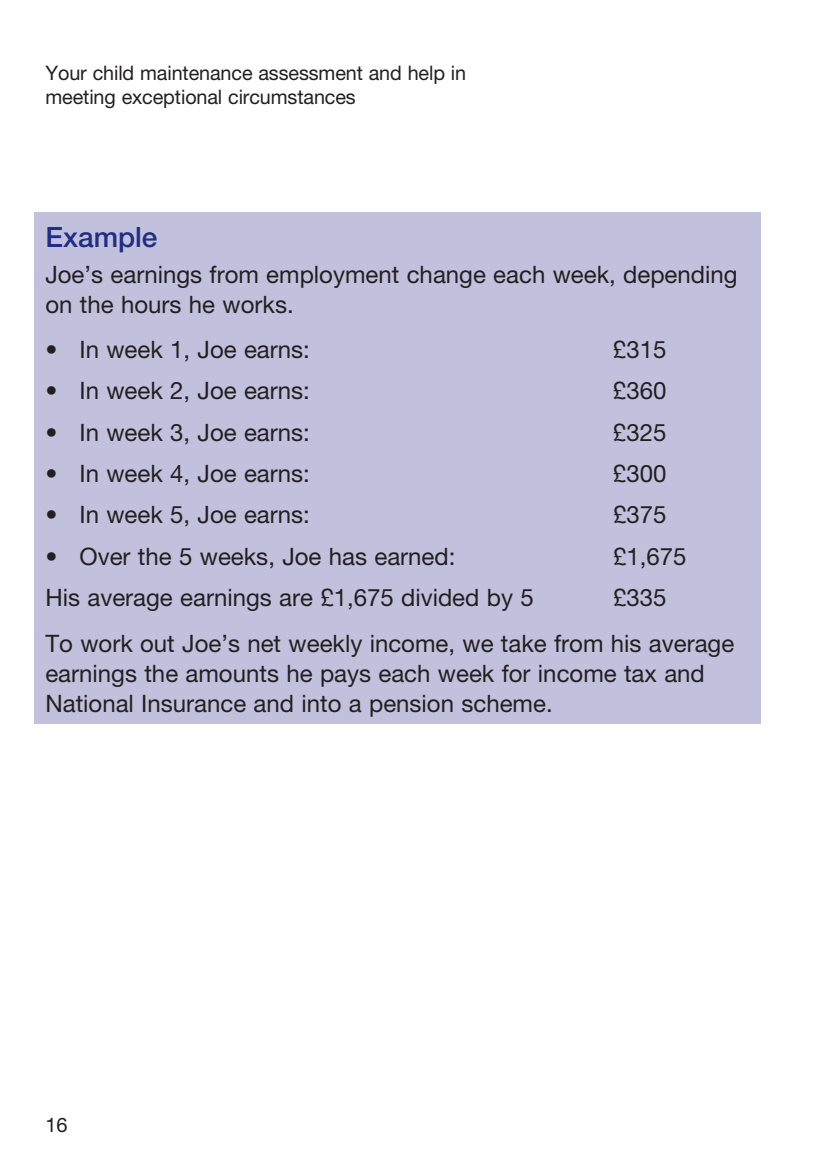
<style>
.page{position:relative;width:823px;height:1163px;background:#fff}
.page>*{position:absolute;margin:0;border:0;box-sizing:border-box;transform-origin:0 0}
.t1{font:500 28px "Helvetica Neue";color:#202e84}
.t2{font:24px/30px "Helvetica Neue LT Pro";color:#231f20}
.t3{font:20px/24px "Helvetica Neue LT Pro";letter-spacing:-.005em;color:#231f20}
</style>
<div class="page">
<div style="left:34px;top:213px;width:726px;height:510px;background:#c1c1dd"></div>
<p class="t3" style="left:45px;top:62px;width:422px">Your child maintenance assessment and help in meeting exceptional circumstances</p>
<p class="t1" style="left:45px;top:227px;width:114px">Example</p>
<p class="t2" style="left:45px;top:261px;width:693px">Joe’s earnings from employment change each week, depending on the hours he works.</p>
<p class="t2" style="left:45px;top:337px;width:266px">• In week 1, Joe earns:</p>
<p class="t2" style="left:612px;top:337px;width:55px">£315</p>
<p class="t2" style="left:45px;top:378px;width:266px">• In week 2, Joe earns:</p>
<p class="t2" style="left:612px;top:378px;width:55px">£360</p>
<p class="t2" style="left:45px;top:419px;width:266px">• In week 3, Joe earns:</p>
<p class="t2" style="left:612px;top:419px;width:55px">£325</p>
<p class="t2" style="left:45px;top:461px;width:266px">• In week 4, Joe earns:</p>
<p class="t2" style="left:612px;top:461px;width:55px">£300</p>
<p class="t2" style="left:45px;top:502px;width:266px">• In week 5, Joe earns:</p>
<p class="t2" style="left:612px;top:502px;width:55px">£375</p>
<p class="t2" style="left:45px;top:543px;width:411px">• Over the 5 weeks, Joe has earned:</p>
<p class="t2" style="left:612px;top:543px;width:75px">£1,675</p>
<p class="t2" style="left:45px;top:585px;width:489px">His average earnings are £1,675 divided by 5</p>
<p class="t2" style="left:45px;top:577px;width:690px;line-height:45.4px;text-indent:567px">£335<br>To work out Joe’s net weekly income, we take from his average</p>
<p class="t2" style="left:45px;top:660px;width:660px">earnings the amounts he pays each week for income tax and<br>National Insurance and into a pension scheme.</p>
<p class="t3" style="left:45px;top:1114px;width:24px">16</p>
</div>
